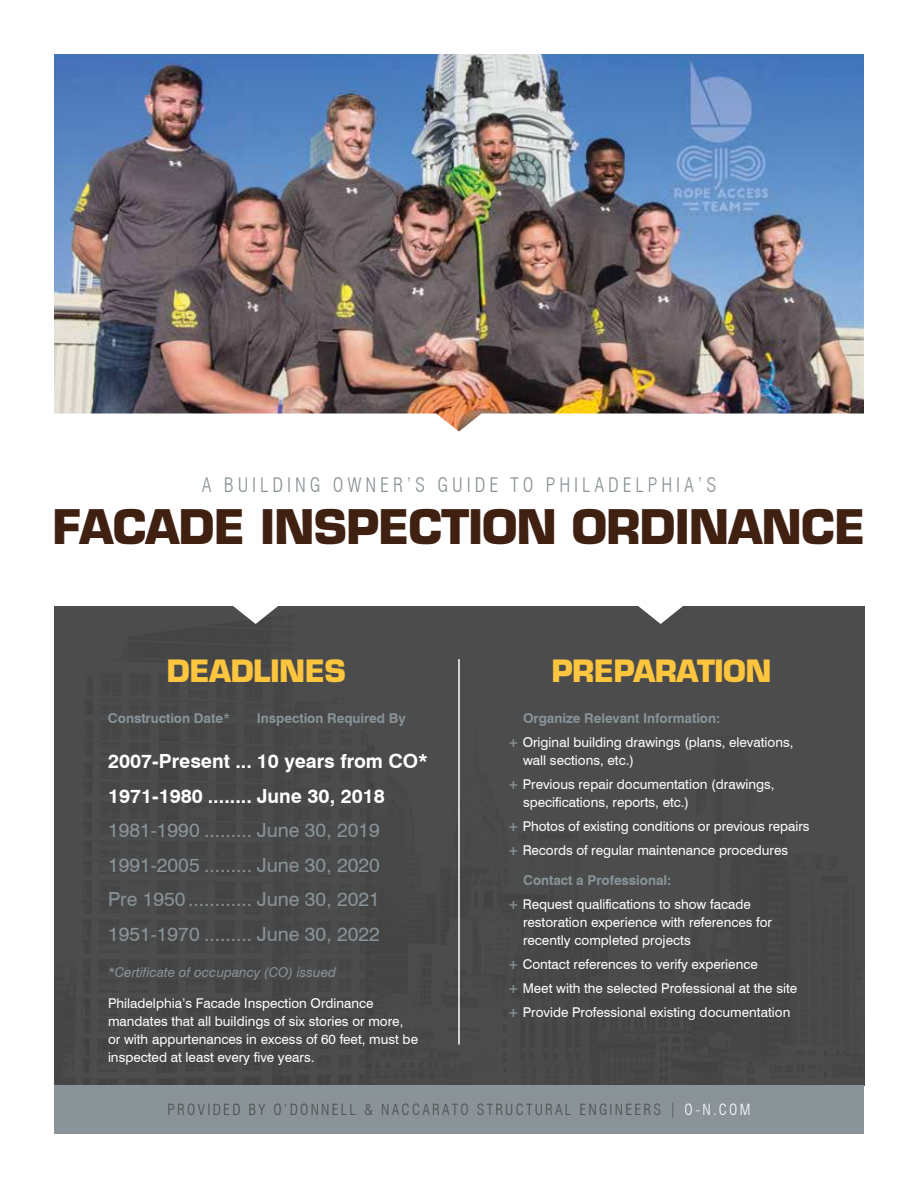
<style>
.page{position:relative;width:918px;height:1188px;background:#fff}
.page>*{position:absolute;margin:0;border:0;box-sizing:border-box;transform-origin:0 0}
.t1{font:700 46.5px "Eurostile LT Std";letter-spacing:-.02em;color:#402111}
.t2{font:700 30px "Eurostile LT Std";letter-spacing:-.02em;color:#fec53e}
.t3{font:19.5px/34.5px "Swiss 721 BT";color:#899398;text-align:justify}
.t4{font:700 19.5px/34.5px "Swiss 721 BT";color:#fff}
.t5{font:300 condensed 19.5px "Swiss 721 BT";letter-spacing:.2em;color:#899398}
.t6{font:300 condensed 15px "Swiss 721 BT";letter-spacing:.15em;color:#4e4e4e}
.t7{font:13.5px/24px "Swiss 721 BT";color:#fff}
.t8{font:700 13.5px "Swiss 721 BT";letter-spacing:-.005em;color:#899398}
.t9{font:italic 13.5px "Swiss 721 BT";color:#899398}
.s1{font-weight:400;font-style:italic}
.s2{font-weight:700;color:#899398}
.s3{color:#fff}
</style>
<div class="page">
<img style="left:54px;top:54px;width:810px;height:360px">
<div style="left:54px;top:624px;width:810px;height:461px;background:#4b4b4c"></div>
<div style="left:54px;top:1085px;width:810px;height:49px;background:#899398"></div>
<hr style="left:458px;top:659px;width:2px;height:385px;background:#fff">
<svg style="left:54px;top:414px;width:811px;height:210px"></svg>
<h3 class="t5" style="left:202px;top:473px;width:516px">A BUILDING OWNER’S GUIDE TO PHILADELPHIA’S</h3>
<h1 class="t1" style="left:52px;top:498px;width:815px">FACADE INSPECTION ORDINANCE</h1>
<h2 class="t2" style="left:167px;top:652px;width:181px">DEADLINES</h2>
<h2 class="t2" style="left:551px;top:652px;width:222px">PREPARATION</h2>
<p class="t8" style="left:108px;top:710px;width:123px">Construction Date<span class="s1">*</span></p>
<p class="t8" style="left:257px;top:710px;width:150px">Inspection Required By</p>
<h3 class="t4" style="left:108px;top:744px;width:322px">2007-Present ... 10 years from CO*<br>1971-1980 ........ June 30, 2018</h3>
<h3 class="t3" style="left:108px;top:813px;width:273px">1981-1990 ......... June 30, 2019<br>1991-2005 ......... June 30, 2020<br>Pre 1950............ June 30, 2021<br>1951-1970 ......... June 30, 2022</h3>
<p class="t9" style="left:108px;top:964px;width:230px">*Certificate of occupancy (CO) issued</p>
<p class="t7" style="left:108px;top:995px;width:312px;line-height:18px">Philadelphia’s Facade Inspection Ordinance mandates that all buildings of six stories or more, or with appurtenances in excess of 60 feet, must be inspected at least every five years.</p>
<p class="t7" style="left:508px;top:707px;width:287px;text-indent:15px"><span class="s2">Organize Relevant Information:<br>+</span> Original building drawings (plans, elevations,</p>
<p class="t7" style="left:508px;top:749px;width:268px;text-indent:15px">wall sections, etc.)<br><span class="s2">+</span> Previous repair documentation (drawings,</p>
<p class="t7" style="left:508px;top:791px;width:303px;text-indent:15px">specifications, reports, etc.)<br><span class="s2">+</span> Photos of existing conditions or previous repairs <span class="s2">+</span> Records of regular maintenance procedures</p>
<p class="t7" style="left:508px;top:869px;width:244px;text-indent:15px"><span class="s2">Contact a Professional:<br>+</span> Request qualifications to show facade</p>
<p class="t7" style="left:523px;top:914px;width:251px;line-height:18px">restoration experience with references for recently completed projects</p>
<p class="t7" style="left:508px;top:953px;width:291px"><span class="s2">+</span> Contact references to verify experience<br><span class="s2">+</span> Meet with the selected Professional at the site <span class="s2">+</span> Provide Professional existing documentation</p>
<p class="t6" style="left:168px;top:1101px;width:584px">PROVIDED BY O’DONNELL &amp; NACCARATO STRUCTURAL ENGINEERS | <span class="s3">O-N.COM</span></p>
</div>
